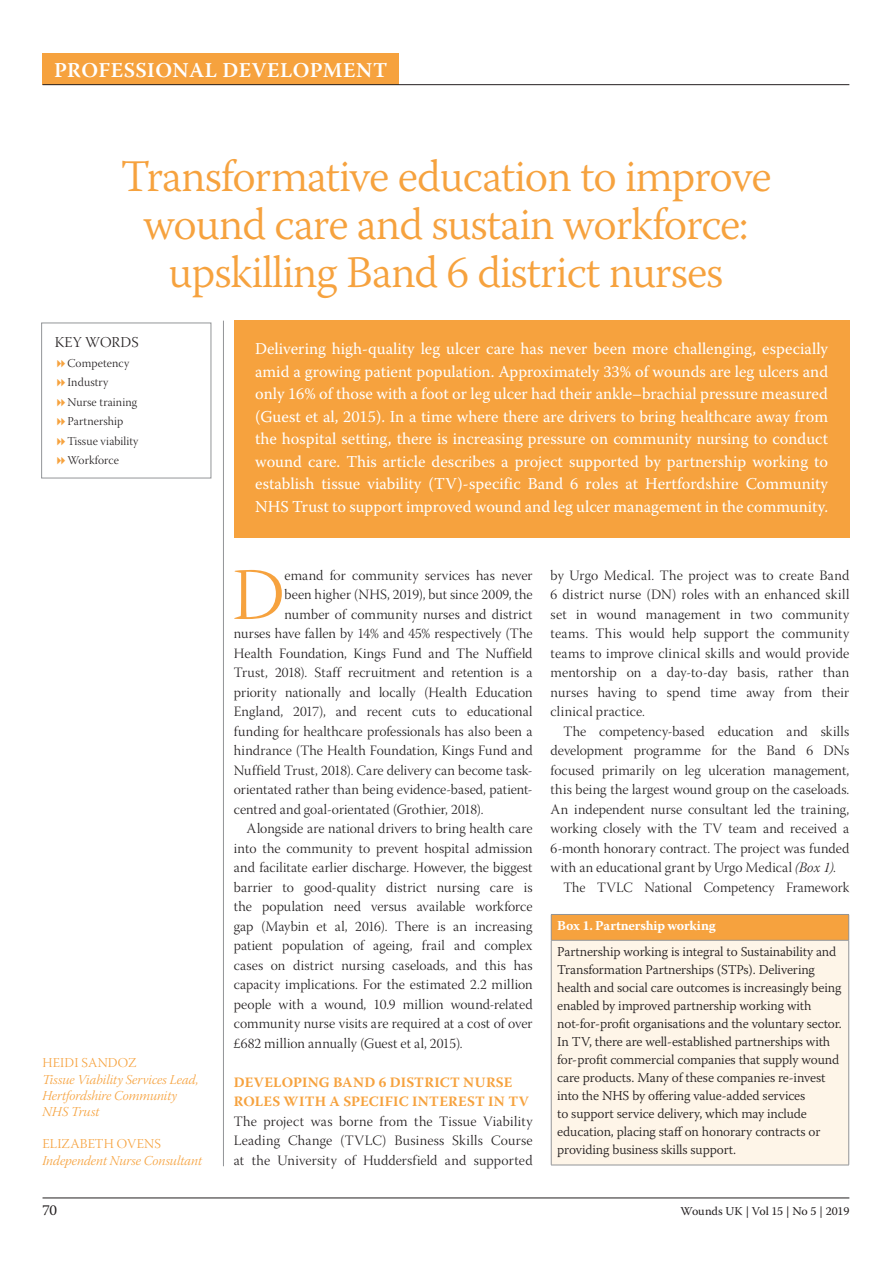
<style>
.page{position:relative;width:893px;height:1263px;background:#fff}
.page>*{position:absolute;margin:0;border:0;box-sizing:border-box;transform-origin:0 0}
.t1{font:73.35px "Warnock Pro Light Subh";color:#f6a23e}
.t2{font:300 45px/48px "Warnock Pro";letter-spacing:-.025em;color:#f6a23e;text-align:center}
.t3{font:600 21px "Warnock Pro";letter-spacing:.02em;color:#fff}
.t4{font:16.5px/22.5px "Warnock Pro";color:#fff;text-align:justify}
.t5{font:15px "Warnock Pro Light Subh";letter-spacing:.01em;color:#231f20}
.t6{font:15px "Warnock Pro";color:#231f20}
.t7{font:14.25px/19.5px "Warnock Pro Light Subh";letter-spacing:.005em;color:#231f20;text-align:justify}
.t8{font:700 14.25px/19.5px "Warnock Pro";letter-spacing:.02em;color:#f6a23e}
.t9{font:300 13.5px/18px "Warnock Pro";letter-spacing:-.01em;color:#231f20}
.t10{font:13.5px/16.2px "Warnock Pro Light It Subh";color:#f6a23e}
.t11{font:13.5px "Warnock Pro Light Subh";letter-spacing:.01em;color:#f6a23e}
.t12{font:700 13.5px "Warnock Pro";letter-spacing:-.015em;color:#fff}
.t13{font:12px/19.5px "Warnock Pro Light Subh";letter-spacing:.01em;color:#231f20}
.t14{font:12px "Warnock Pro";letter-spacing:-.005em;color:#231f20}
.s1{font-family:"Warnock Pro Light It Subh"}
</style>
<div class="page">
<hr style="left:43px;top:1197px;width:806px;height:1px;background:#231f20">
<div style="left:43px;top:53px;width:356px;height:32px;background:#f6a23e"></div>
<hr style="left:43px;top:84px;width:806px;height:1px;background:#231f20">
<hr style="left:223px;top:321px;width:1px;height:845px;background:#939598">
<div style="left:234px;top:321px;width:615px;height:217px;background:#f6a23e"></div>
<div style="left:41px;top:323px;width:170px;height:155px;border:1px solid #939598"></div>
<div style="left:551px;top:914px;width:298px;height:26px;background:#f6a23e"></div>
<div style="left:551px;top:940px;width:298px;height:225px;background:#fef5e8"></div>
<hr style="left:551px;top:914px;width:298px;height:1px;background:#939598">
<svg style="left:551px;top:915px;width:1px;height:25px"></svg>
<svg style="left:848px;top:915px;width:1px;height:25px"></svg>
<hr style="left:551px;top:940px;width:298px;height:1px;background:#939598">
<hr style="left:551px;top:940px;width:1px;height:225px;background:#939598">
<hr style="left:848px;top:940px;width:1px;height:225px;background:#939598">
<hr style="left:551px;top:1165px;width:298px;height:1px;background:#939598">
<h3 class="t3" style="left:54px;top:57px;width:335px">PROFESSIONAL DEVELOPMENT</h3>
<h2 class="t2" style="left:120px;top:152px;width:652px">Transformative education to improve wound care and sustain workforce: upskilling Band 6 district nurses</h2>
<p class="t5" style="left:55px;top:334px;width:85px">KEY WORDS</p>
<p class="t13" style="left:67px;top:354px;width:73px">Competency<br>Industry<br>Nurse training<br>Partnership<br>Tissue viability<br>Workforce</p>
<p class="t11" style="left:43px;top:1056px;width:95px">HEIDI SANDOZ</p>
<p class="t10" style="left:43px;top:1072px;width:158px">Tissue Viability Services Lead,<br>Hertfordshire Community<br>NHS Trust</p>
<p class="t11" style="left:43px;top:1137px;width:120px">ELIZABETH OVENS</p>
<p class="t10" style="left:43px;top:1153px;width:161px">Independent Nurse Consultant</p>
<p class="t4" style="left:255px;top:337px;width:575px">Delivering high-quality leg ulcer care has never been more challenging, especially amid a growing patient population. Approximately 33% of wounds are leg ulcers and only 16% of those with a foot or leg ulcer had their ankle–brachial pressure measured (Guest et al, 2015). In a time where there are drivers to bring healthcare away from the hospital setting, there is increasing pressure on community nursing to conduct wound care. This article describes a project supported by partnership working to establish tissue viability (TV)-specific Band 6 roles at Hertfordshire Community NHS Trust to support improved wound and leg ulcer management in the community.</p>
<h1 class="t1" style="left:232px;top:555px;width:54px">D</h1>
<p class="t7" style="left:285px;top:567px;width:249px">emand for community services has never</p>
<p class="t7" style="left:285px;top:587px;width:249px">been higher (NHS, 2019), but since 2009, the</p>
<p class="t7" style="left:285px;top:606px;width:250px">number of community nurses and district</p>
<p class="t7" style="left:234px;top:625px;width:300px">nurses have fallen by 14% and 45% respectively (The</p>
<p class="t7" style="left:234px;top:645px;width:300px">Health Foundation, Kings Fund and The Nuffield</p>
<p class="t7" style="left:234px;top:664px;width:300px">Trust, 2018). Staff recruitment and retention is a</p>
<p class="t7" style="left:234px;top:684px;width:300px">priority nationally and locally (Health Education</p>
<p class="t7" style="left:234px;top:703px;width:300px">England, 2017), and recent cuts to educational</p>
<p class="t7" style="left:234px;top:723px;width:300px">funding for healthcare professionals has also been a</p>
<p class="t7" style="left:234px;top:742px;width:300px">hindrance (The Health Foundation, Kings Fund and</p>
<p class="t7" style="left:234px;top:762px;width:300px">Nuffield Trust, 2018). Care delivery can become task-</p>
<p class="t7" style="left:234px;top:781px;width:300px">orientated rather than being evidence-based, patient-</p>
<p class="t7" style="left:234px;top:801px;width:251px">centred and goal-orientated (Grothier, 2018).</p>
<p class="t7" style="left:247px;top:820px;width:287px">Alongside are national drivers to bring health care</p>
<p class="t7" style="left:234px;top:840px;width:300px">into the community to prevent hospital admission</p>
<p class="t7" style="left:234px;top:859px;width:300px">and facilitate earlier discharge. However, the biggest</p>
<p class="t7" style="left:234px;top:879px;width:300px">barrier to good-quality district nursing care is</p>
<p class="t7" style="left:234px;top:898px;width:300px">the population need versus available workforce</p>
<p class="t7" style="left:234px;top:918px;width:300px">gap (Maybin et al, 2016). There is an increasing</p>
<p class="t7" style="left:234px;top:937px;width:300px">patient population of ageing, frail and complex</p>
<p class="t7" style="left:234px;top:957px;width:300px">cases on district nursing caseloads, and this has</p>
<p class="t7" style="left:234px;top:976px;width:300px">capacity implications. For the estimated 2.2 million</p>
<p class="t7" style="left:234px;top:996px;width:300px">people with a wound, 10.9 million wound-related</p>
<p class="t7" style="left:234px;top:1015px;width:300px">community nurse visits are required at a cost of over</p>
<p class="t7" style="left:234px;top:1035px;width:230px">£682 million annually (Guest et al, 2015).</p>
<p class="t8" style="left:234px;top:1072px;width:296px">DEVELOPING BAND 6 DISTRICT NURSE<br>ROLES WITH A SPECIFIC INTEREST IN TV</p>
<p class="t7" style="left:234px;top:1113px;width:300px">The project was borne from the Tissue Viability Leading Change (TVLC) Business Skills Course at the University of Huddersfield and supported</p>
<p class="t7" style="left:551px;top:567px;width:300px">by Urgo Medical. The project was to create Band 6 district nurse (DN) roles with an enhanced skill set in wound management in two community teams. This would help support the community teams to improve clinical skills and would provide mentorship on a day-to-day basis, rather than nurses having to spend time away from their clinical practice.</p>
<p class="t7" style="left:563px;top:723px;width:287px">The competency-based education and skills</p>
<p class="t7" style="left:551px;top:742px;width:300px">development programme for the Band 6 DNs</p>
<p class="t7" style="left:551px;top:762px;width:300px">focused primarily on leg ulceration management,</p>
<p class="t7" style="left:551px;top:781px;width:300px">this being the largest wound group on the caseloads.</p>
<p class="t7" style="left:551px;top:801px;width:300px">An independent nurse consultant led the training,</p>
<p class="t7" style="left:551px;top:820px;width:300px">working closely with the TV team and received a</p>
<p class="t7" style="left:551px;top:840px;width:300px">6-month honorary contract. The project was funded</p>
<p class="t7" style="left:551px;top:859px;width:287px">with an educational grant by Urgo Medical <span class="s1">(Box 1)</span>.</p>
<p class="t7" style="left:563px;top:879px;width:287px">The TVLC National Competency Framework</p>
<p class="t12" style="left:557px;top:918px;width:160px">Box 1. Partnership working</p>
<p class="t9" style="left:557px;top:942px;width:286px">Partnership working is integral to Sustainability and Transformation Partnerships (STPs). Delivering health and social care outcomes is increasingly being enabled by improved partnership working with not-for-profit organisations and the voluntary sector.<br>In TV, there are well-established partnerships with for-profit commercial companies that supply wound care products. Many of these companies re-invest into the NHS by offering value-added services<br>to support service delivery, which may include education, placing staff on honorary contracts or providing business skills support.</p>
<p class="t6" style="left:43px;top:1201px;width:16px">70</p>
<p class="t14" style="left:681px;top:1204px;width:170px">Wounds UK | Vol 15 | No 5 | 2019</p>
</div>
